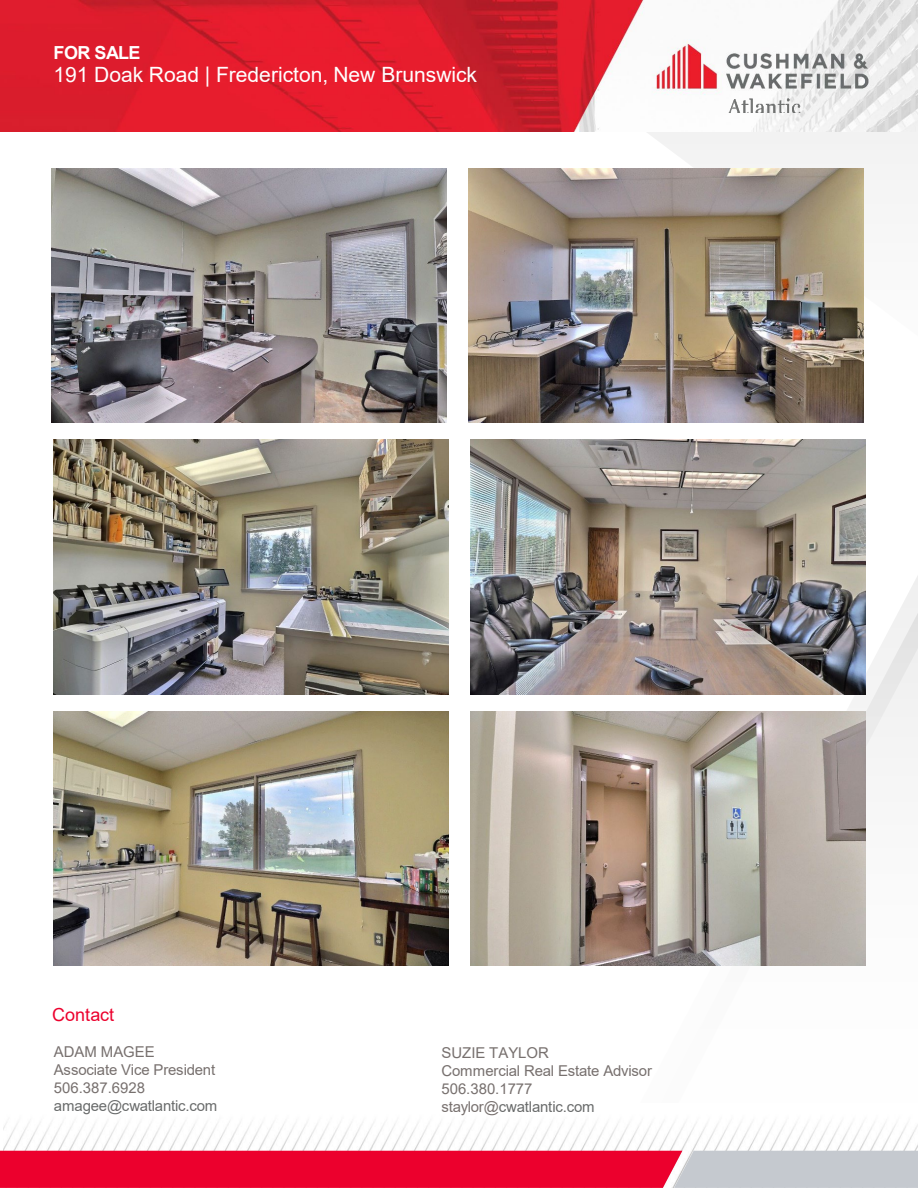
<style>
.page{position:relative;width:918px;height:1188px;background:#fff}
.page>*{position:absolute;margin:0;border:0;box-sizing:border-box;transform-origin:0 0}
.t1{font:21px "Arial";color:#fff}
.t2{font:18px "Arial";color:#ec002d}
.t3{font:700 18px "Arial";letter-spacing:-.03em;color:#fff}
.t4{font:15px/18px "Arial";letter-spacing:-.01em;color:#77706e}
.t5{font:15px "Arial";letter-spacing:-.015em;color:#696b6b}
.s1{color:#696b6b}
</style>
<div class="page">
<svg style="left:595px;top:576px;width:323px;height:182px"></svg>
<img style="left:4px;top:1121px;width:914px;height:30px">
<svg style="left:0;top:1151px;width:918px;height:37px"></svg>
<svg style="left:470px;top:131px;width:448px;height:49px"></svg>
<img style="left:0;top:0;width:918px;height:131px">
<img style="left:657px;top:90px;width:216px;height:23px">
<img style="left:51px;top:168px;width:396px;height:255px">
<img style="left:468px;top:168px;width:396px;height:255px">
<img style="left:470px;top:440px;width:396px;height:254px">
<img style="left:53px;top:440px;width:396px;height:254px">
<img style="left:470px;top:711px;width:396px;height:255px">
<img style="left:53px;top:711px;width:396px;height:255px">
<p class="t3" style="left:54px;top:40px;width:88px">FOR SALE</p>
<p class="t1" style="left:54px;top:61px;width:425px">191 Doak Road | Fredericton, New Brunswick</p>
<p class="t2" style="left:52px;top:1003px;width:63px">Contact</p>
<p class="t4" style="left:54px;top:1042px;width:163px">ADAM MAGEE<br>Associate Vice President<br>506.387.6928</p>
<p class="t5" style="left:54px;top:1095px;width:165px">amagee@cwatlantic.com</p>
<p class="t4" style="left:441px;top:1043px;width:212px">SUZIE TAYLOR<br>Commercial Real Estate Advisor<br>506.380.1777 staylor@<span class="s1">cwatlantic.com</span></p>
</div>
